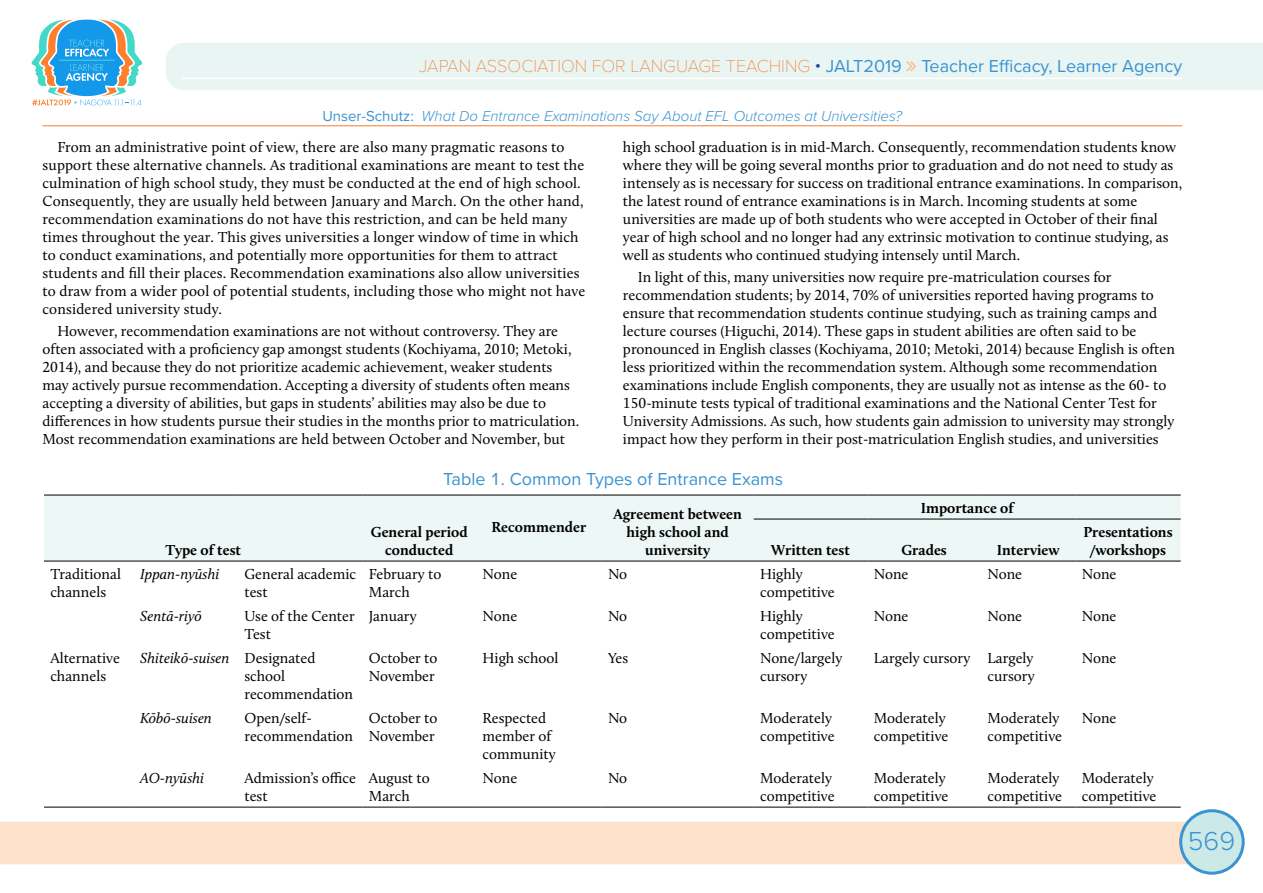
<style>
.page{position:relative;width:1263px;height:893px;background:#fff}
.page>*{position:absolute;margin:0;border:0;box-sizing:border-box;transform-origin:0 0}
.t1{font:300 27px "Proxima Nova";color:#3b93d0}
.t2{font:18px "Proxima Nova";color:#3b93d0}
.t3{font:15px/18px "Calluna";color:#000}
.t4{font:700 15px/18px "Calluna";color:#000;text-align:center}
.t5{font:italic 300 15px "Proxima Nova";color:#3b93d0}
.t6{font:italic 15px "Calluna";color:#000}
.s1{font-family:"Proxima Nova T";font-weight:100;color:#f57d2e}
.s2{font-weight:300;color:#25408f}
.s3{font-weight:400;font-style:normal}
.s4{font-style:italic}
</style>
<div class="page">
<div style="left:0;top:822px;width:1190px;height:42px;background:#fee1cb"></div>
<div style="left:1181px;top:811px;width:62px;height:62px;background:#cbe9e6;border-radius:50%"></div>
<div style="left:1179px;top:809px;width:66px;height:66px;border:3px solid #3b93d0;border-radius:50%"></div>
<svg style="left:31px;top:19px;width:112px;height:87px"></svg>
<div style="left:166px;top:43px;width:1097px;height:47px;background:#e9f5f3"></div>
<hr style="left:182px;top:78px;width:1000px;height:1px;background:#fff">
<hr style="left:43px;top:126px;width:1139px;height:1px;background:#f57d2e">
<div style="left:44px;top:496px;width:1137px;height:65px;background:#edf7f5"></div>
<hr style="left:754px;top:519px;width:113px;height:1px;background:#000">
<hr style="left:867px;top:519px;width:114px;height:1px;background:#000">
<hr style="left:981px;top:519px;width:94px;height:1px;background:#000">
<hr style="left:1075px;top:519px;width:106px;height:1px;background:#000">
<hr style="left:44px;top:495px;width:90px;height:1px;background:#000">
<hr style="left:134px;top:495px;width:104px;height:1px;background:#000">
<hr style="left:238px;top:495px;width:124px;height:1px;background:#000">
<hr style="left:362px;top:495px;width:114px;height:1px;background:#000">
<hr style="left:476px;top:495px;width:126px;height:1px;background:#000">
<hr style="left:602px;top:495px;width:152px;height:1px;background:#000">
<hr style="left:754px;top:495px;width:113px;height:1px;background:#000">
<hr style="left:867px;top:495px;width:114px;height:1px;background:#000">
<hr style="left:981px;top:495px;width:94px;height:1px;background:#000">
<hr style="left:1075px;top:495px;width:106px;height:1px;background:#000">
<hr style="left:44px;top:561px;width:90px;height:1px;background:#000">
<hr style="left:134px;top:561px;width:104px;height:1px;background:#000">
<hr style="left:238px;top:561px;width:124px;height:1px;background:#000">
<hr style="left:362px;top:561px;width:114px;height:1px;background:#000">
<hr style="left:476px;top:561px;width:126px;height:1px;background:#000">
<hr style="left:602px;top:561px;width:152px;height:1px;background:#000">
<hr style="left:754px;top:561px;width:113px;height:1px;background:#000">
<hr style="left:867px;top:561px;width:114px;height:1px;background:#000">
<hr style="left:981px;top:561px;width:94px;height:1px;background:#000">
<hr style="left:1075px;top:561px;width:106px;height:1px;background:#000">
<hr style="left:134px;top:807px;width:104px;height:1px;background:#000">
<hr style="left:238px;top:807px;width:124px;height:1px;background:#000">
<hr style="left:362px;top:807px;width:114px;height:1px;background:#000">
<hr style="left:476px;top:807px;width:126px;height:1px;background:#000">
<hr style="left:602px;top:807px;width:152px;height:1px;background:#000">
<hr style="left:754px;top:807px;width:113px;height:1px;background:#000">
<hr style="left:867px;top:807px;width:114px;height:1px;background:#000">
<hr style="left:981px;top:807px;width:94px;height:1px;background:#000">
<hr style="left:1075px;top:807px;width:106px;height:1px;background:#000">
<hr style="left:44px;top:807px;width:90px;height:1px;background:#000">
<svg style="left:907px;top:61px;width:9px;height:10px"></svg>
<p class="t2" style="left:419px;top:52px;width:764px"><span class="s1">JAPAN ASSOCIATION FOR LANGUAGE TEACHING</span> <span class="s2">•</span> JALT2019 Teacher Efficacy, Learner Agency</p>
<p class="t5" style="left:322px;top:105px;width:581px"><span class="s3">Unser-Schutz:</span> What Do Entrance Examinations Say About EFL Outcomes at Universities?</p>
<p class="t3" style="left:43px;top:137px;width:544px;text-indent:15px">From an administrative point of view, there are also many pragmatic reasons to support these alternative channels. As traditional examinations are meant to test the culmination of high school study, they must be conducted at the end of high school.<br>Consequently, they are usually held between January and March. On the other hand, recommendation examinations do not have this restriction, and can be held many times throughout the year. This gives universities a longer window of time in which to conduct examinations, and potentially more opportunities for them to attract students and fill their places. Recommendation examinations also allow universities to draw from a wider pool of potential students, including those who might not have considered university study.</p>
<p class="t3" style="left:43px;top:322px;width:538px;text-indent:15px">However, recommendation examinations are not without controversy. They are often associated with a proficiency gap amongst students (Kochiyama, 2010; Metoki, 2014), and because they do not prioritize academic achievement, weaker students may actively pursue recommendation. Accepting a diversity of students often means accepting a diversity of abilities, but gaps in students’ abilities may also be due to differences in how students pursue their studies in the months prior to matriculation.<br>Most recommendation examinations are held between October and November, but</p>
<p class="t3" style="left:623px;top:137px;width:561px">high school graduation is in mid-March. Consequently, recommendation students know where they will be going several months prior to graduation and do not need to study as intensely as is necessary for success on traditional entrance examinations. In comparison, the latest round of entrance examinations is in March. Incoming students at some universities are made up of both students who were accepted in October of their final year of high school and no longer had any extrinsic motivation to continue studying, as well as students who continued studying intensely until March.</p>
<p class="t3" style="left:623px;top:268px;width:553px;text-indent:15px">In light of this, many universities now require pre-matriculation courses for recommendation students; by 2014, 70% of universities reported having programs to ensure that recommendation students continue studying, such as training camps and lecture courses (Higuchi, 2014). These gaps in student abilities are often said to be pronounced in English classes (Kochiyama, 2010; Metoki, 2014) because English is often less prioritized within the recommendation system. Although some recommendation examinations include English components, they are usually not as intense as the 60- to 150-minute tests typical of traditional examinations and the National Center Test for University Admissions. As such, how students gain admission to university may strongly impact how they perform in their post-matriculation English studies, and universities</p>
<p class="t2" style="left:443px;top:465px;width:342px">Table 1. Common Types of Entrance Exams</p>
<p class="t4" style="left:165px;top:540px;width:77px">Type of test</p>
<p class="t4" style="left:371px;top:522px;width:98px">General period conducted</p>
<p class="t4" style="left:491px;top:518px;width:96px">Recommender</p>
<p class="t4" style="left:613px;top:504px;width:130px">Agreement between high school and university</p>
<p class="t4" style="left:921px;top:498px;width:94px">Importance of</p>
<p class="t4" style="left:771px;top:540px;width:80px">Written test</p>
<p class="t4" style="left:902px;top:540px;width:47px">Grades</p>
<p class="t4" style="left:997px;top:540px;width:64px">Interview</p>
<p class="t4" style="left:1083px;top:522px;width:91px">Presentations /workshops</p>
<p class="t3" style="left:50px;top:564px;width:72px">Traditional channels</p>
<p class="t6" style="left:140px;top:565px;width:81px">Ippan-nyūshi</p>
<p class="t3" style="left:244px;top:564px;width:113px">General academic test</p>
<p class="t3" style="left:369px;top:564px;width:74px">February to<br>March</p>
<p class="t3" style="left:482px;top:564px;width:36px">None</p>
<p class="t3" style="left:608px;top:564px;width:21px">No</p>
<p class="t3" style="left:760px;top:564px;width:76px">Highly competitive</p>
<p class="t3" style="left:874px;top:564px;width:36px">None</p>
<p class="t3" style="left:987px;top:564px;width:36px">None</p>
<p class="t3" style="left:1082px;top:564px;width:36px">None</p>
<p class="t6" style="left:140px;top:607px;width:63px">Sentā-riyō</p>
<p class="t3" style="left:244px;top:606px;width:112px">Use of the Center<br>Test</p>
<p class="t3" style="left:369px;top:606px;width:49px">January</p>
<p class="t3" style="left:482px;top:606px;width:36px">None</p>
<p class="t3" style="left:608px;top:606px;width:21px">No</p>
<p class="t3" style="left:760px;top:606px;width:76px">Highly competitive</p>
<p class="t3" style="left:874px;top:606px;width:36px">None</p>
<p class="t3" style="left:987px;top:606px;width:36px">None</p>
<p class="t3" style="left:1082px;top:606px;width:36px">None</p>
<p class="t3" style="left:50px;top:648px;width:71px">Alternative channels</p>
<p class="t3" style="left:244px;top:648px;width:110px;text-indent:-104px"><span class="s4">Shiteikō-suisen</span> Designated school recommendation</p>
<p class="t3" style="left:369px;top:648px;width:70px">October to<br>November</p>
<p class="t3" style="left:482px;top:648px;width:77px">High school</p>
<p class="t3" style="left:608px;top:648px;width:22px">Yes</p>
<p class="t3" style="left:760px;top:648px;width:84px">None/largely cursory</p>
<p class="t3" style="left:874px;top:648px;width:162px;text-align:right">Largely cursory Largely cursory</p>
<p class="t3" style="left:1082px;top:648px;width:36px">None</p>
<p class="t6" style="left:140px;top:709px;width:73px">Kōbō-suisen</p>
<p class="t3" style="left:244px;top:708px;width:110px">Open/self&shy;recommendation</p>
<p class="t3" style="left:369px;top:708px;width:70px">October to<br>November</p>
<p class="t3" style="left:482px;top:708px;width:75px">Respected member of community</p>
<p class="t3" style="left:608px;top:708px;width:21px">No</p>
<p class="t3" style="left:760px;top:708px;width:76px">Moderately competitive</p>
<p class="t3" style="left:874px;top:708px;width:76px">Moderately competitive</p>
<p class="t3" style="left:987px;top:708px;width:76px">Moderately competitive</p>
<p class="t3" style="left:1082px;top:708px;width:36px">None</p>
<p class="t6" style="left:140px;top:769px;width:65px">AO-nyūshi</p>
<p class="t3" style="left:244px;top:768px;width:113px">Admission’s office test</p>
<p class="t3" style="left:369px;top:768px;width:62px">August to<br>March</p>
<p class="t3" style="left:482px;top:768px;width:36px">None</p>
<p class="t3" style="left:608px;top:768px;width:21px">No</p>
<p class="t3" style="left:760px;top:768px;width:76px">Moderately competitive</p>
<p class="t3" style="left:874px;top:768px;width:76px">Moderately competitive</p>
<p class="t3" style="left:987px;top:768px;width:76px">Moderately competitive</p>
<p class="t3" style="left:1082px;top:768px;width:76px">Moderately competitive</p>
<h1 class="t1" style="left:1188px;top:820px;width:49px">569</h1>
</div>
